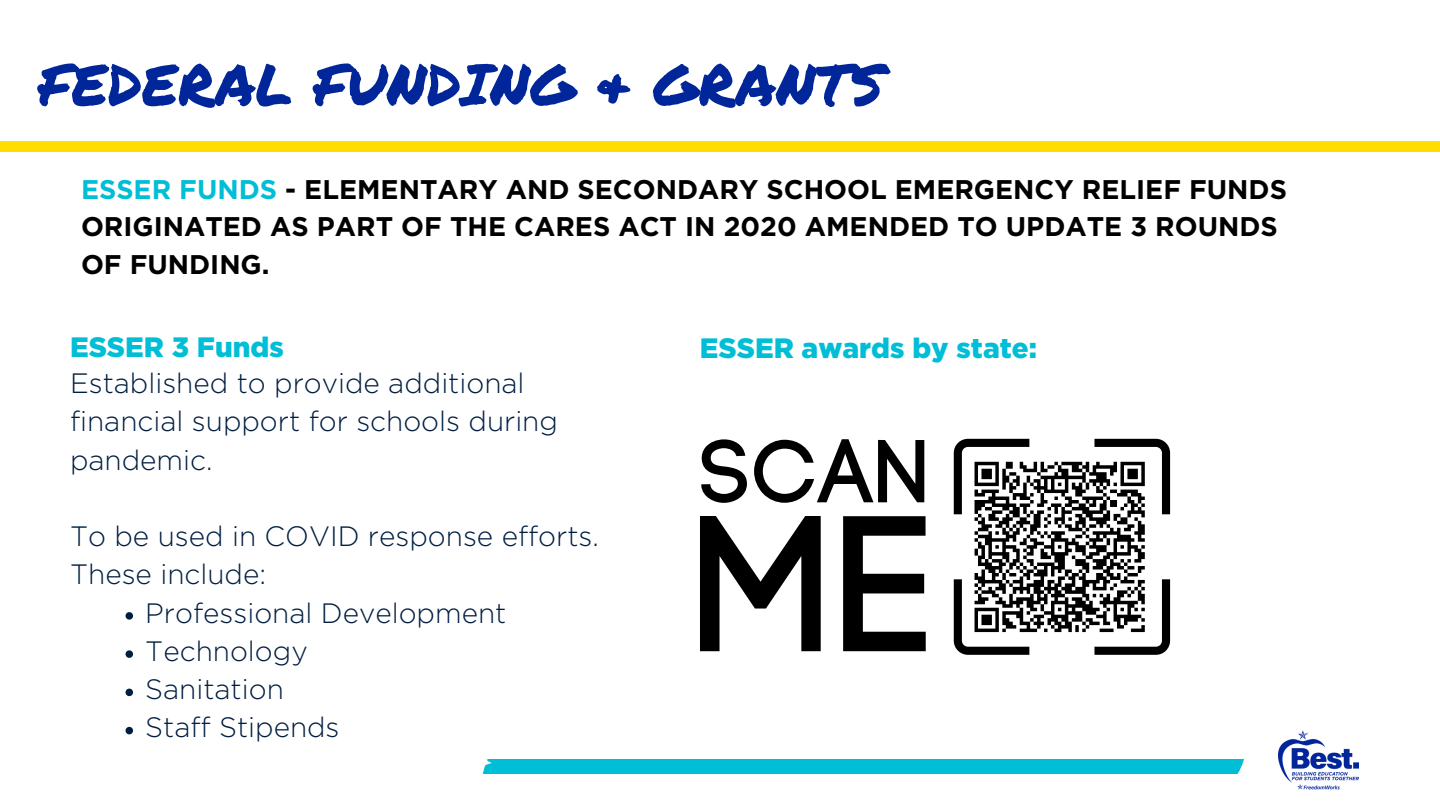
<style>
.page{position:relative;width:1440px;height:810px;background:#fff}
.page>*{position:absolute;margin:0;border:0;box-sizing:border-box;transform-origin:0 0}
.t1{font:57.8px "Permanent Marker";color:#00269a}
.t2{font:300 28px/38.2px "Gotham";color:#011e41}
.t3{font:900 28px "Gotham";color:#00bed6}
.t4{font:700 27px/37.5px "Gotham";color:#000}
.s1{color:#00bed6}
</style>
<div class="page">
<div style="left:0;top:141px;width:1440px;height:11px;background:#fd0"></div>
<img style="left:1279px;top:730px;width:80px;height:60px">
<div style="left:483px;top:759px;width:761px;height:14px;background:#00bed6"></div>
<svg style="left:954px;top:439px;width:216px;height:216px"></svg>
<svg style="left:701px;top:439px;width:46px;height:64px"></svg>
<svg style="left:754px;top:439px;width:170px;height:64px"></svg>
<svg style="left:700px;top:516px;width:121px;height:135px"></svg>
<svg style="left:843px;top:516px;width:83px;height:135px"></svg>
<svg style="left:126px;top:612px;width:7px;height:8px"></svg>
<svg style="left:126px;top:650px;width:7px;height:8px"></svg>
<svg style="left:126px;top:689px;width:7px;height:7px"></svg>
<svg style="left:126px;top:727px;width:7px;height:7px"></svg>
<div style="left:968px;top:455px;width:184px;height:184px;background:#fff"></div>
<svg style="left:974px;top:461px;width:171px;height:172px"></svg>
<p class="t1" style="left:38px;top:42px;width:847px">FEDERAL FUNDING &amp; GRANTS</p>
<p class="t4" style="left:81px;top:172px;width:1207px"><span class="s1">ESSER FUNDS</span> - ELEMENTARY AND SECONDARY SCHOOL EMERGENCY RELIEF FUNDS<br>ORIGINATED AS PART OF THE CARES ACT IN 2020 AMENDED TO UPDATE 3 ROUNDS<br>OF FUNDING.</p>
<p class="t3" style="left:70px;top:331px;width:215px">ESSER 3 Funds</p>
<p class="t2" style="left:70px;top:366px;width:489px">Established to provide additional financial support for schools during pandemic.</p>
<p class="t2" style="left:70px;top:519px;width:530px">To be used in COVID response efforts.<br>These include:</p>
<p class="t2" style="left:145px;top:595px;width:363px">Professional Development</p>
<p class="t2" style="left:145px;top:633px;width:164px">Technology</p>
<p class="t2" style="left:145px;top:672px;width:140px">Sanitation</p>
<p class="t2" style="left:145px;top:710px;width:196px">Staff Stipends</p>
<p class="t3" style="left:700px;top:332px;width:339px">ESSER awards by state:</p>
</div>
